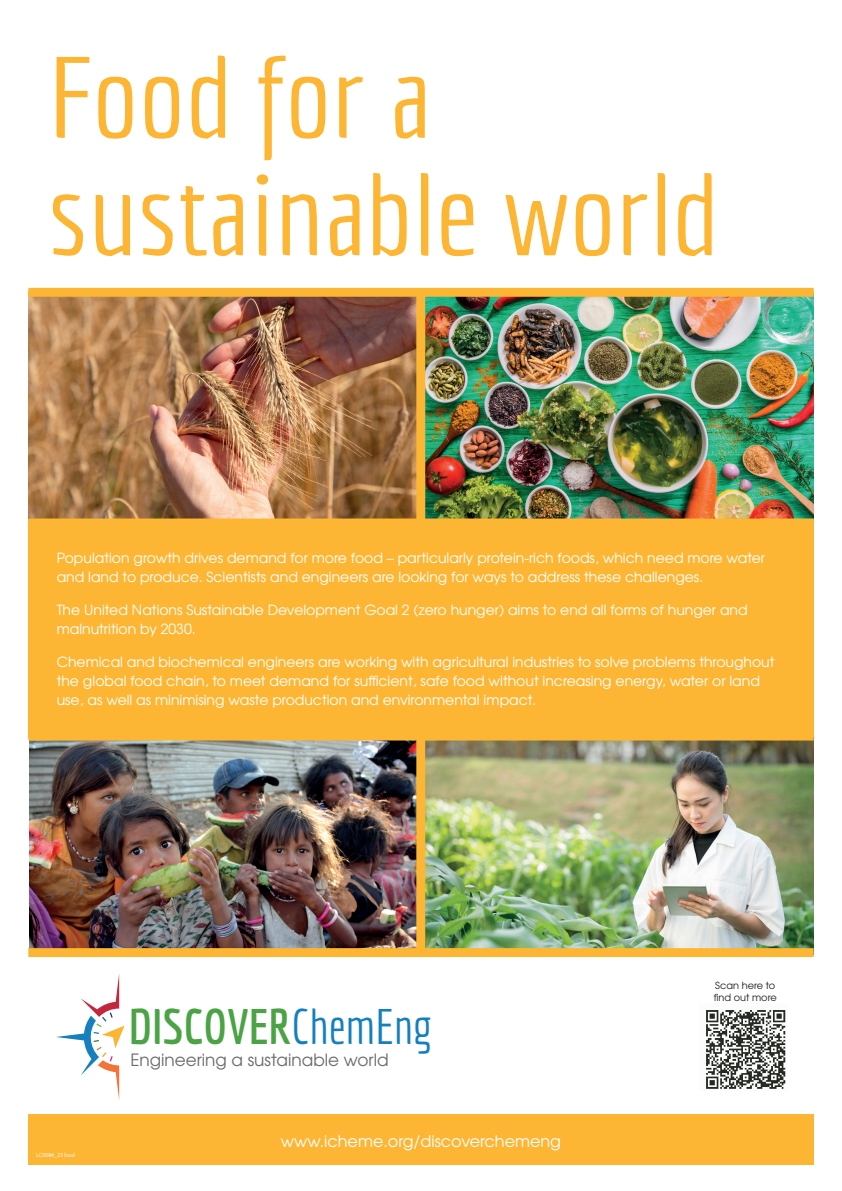
<style>
.page{position:relative;width:842px;height:1191px;background:#fff}
.page>*{position:absolute;margin:0;border:0;box-sizing:border-box;transform-origin:0 0}
.t1{font:112.3px/117.4px "Economica";color:#fcb633;scale:1.11 1}
.t2{font:700 48.6px "Economica";color:#4ca346}
.t3{font:16.9px "Te X Gyre Adventor";color:#6c6d70}
.t4{font:16px "Te X Gyre Adventor";color:#fff}
.t5{font:14px/19px "Te X Gyre Adventor";color:#fff}
.t6{font:9.8px/11.7px "Te X Gyre Adventor";color:#231f20}
.t7{font:5.9px "Foundry Sans";color:#fff}
.s1{font-weight:400;color:#1480be}
</style>
<div class="page">
<div style="left:28px;top:291px;width:786px;height:664px;background:#fcb633"></div>
<div style="left:28px;top:1113px;width:786px;height:51px;background:#fcb633"></div>
<img style="left:28px;top:297px;width:388px;height:221px">
<img style="left:425px;top:297px;width:389px;height:221px">
<img style="left:30px;top:740px;width:386px;height:208px">
<img style="left:425px;top:740px;width:389px;height:208px">
<div style="left:28px;top:288px;width:786px;height:9px;background:#fcb633"></div>
<div style="left:28px;top:948px;width:786px;height:9px;background:#fcb633"></div>
<svg style="left:56px;top:974px;width:69px;height:126px"></svg>
<img style="left:706px;top:1010px;width:80px;height:79px">
<h1 class="t1" style="left:47px;top:38px;width:607px">Food for a sustainable world</h1>
<p class="t5" style="left:57px;top:547px;width:710px">Population growth drives demand for more food – particularly protein-rich foods, which need more water and land to produce. Scientists and engineers are looking for ways to address these challenges.</p>
<p class="t5" style="left:57px;top:599px;width:692px">The United Nations Sustainable Development Goal 2 (zero hunger) aims to end all forms of hunger and malnutrition by 2030.</p>
<p class="t5" style="left:57px;top:651px;width:719px">Chemical and biochemical engineers are working with agricultural industries to solve problems throughout the global food chain, to meet demand for sufficient,safef</p>
<p class="t5" style="left:57px;top:670px;width:481px;text-indent:409px">oodwithoutincreasingenergy,waterorland<br>use, as well as minimising waste production and environmental impact.</p>
<p class="t7" style="left:36px;top:1152px;width:40px">LC0084_23 food</p>
<h2 class="t2" style="left:129px;top:998px;width:305px">DISCOVER<span class="s1">ChemEng</span></h2>
<p class="t3" style="left:130px;top:1046px;width:260px">Engineering a sustainable world</p>
<p class="t4" style="left:281px;top:1128px;width:282px">www.icheme.org/discoverchemeng</p>
<p class="t6" style="left:714px;top:979px;width:64px">Scan here to find out more</p>
</div>
